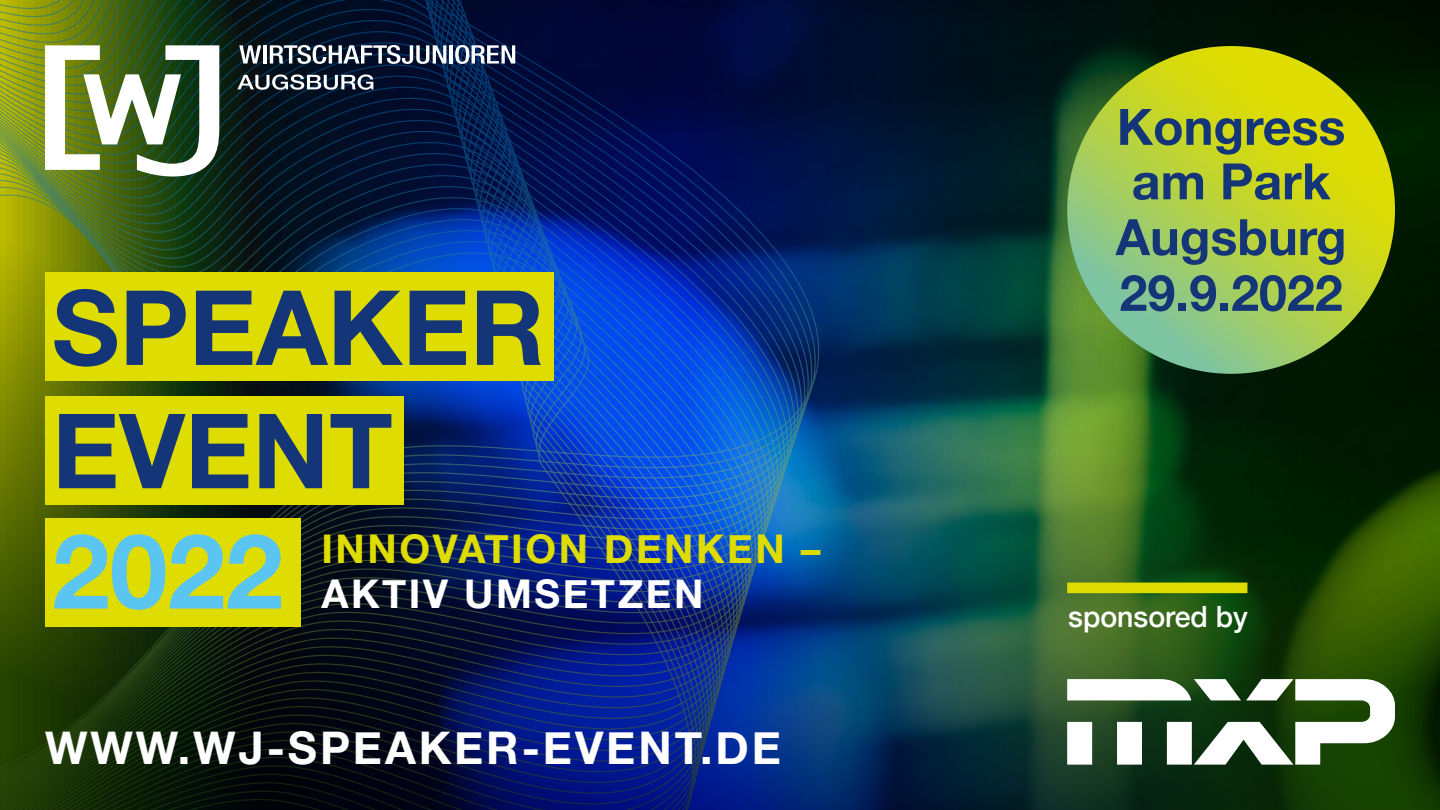
<style>
.page{position:relative;width:1440px;height:810px;background:#fff}
.page>*{position:absolute;margin:0;border:0;box-sizing:border-box;transform-origin:0 0}
.t1{font:700 103.95px "Helvetica Neue";color:#143678}
.t2{font:700 103.95px "Helvetica Neue";color:#5bc5f2}
.t3{font:700 50.18px/55.3px "Helvetica Neue";color:#143678;text-align:center}
.t4{font:700 45px "Helvetica Neue";letter-spacing:.065em;color:#fff}
.t5{font:700 39.53px "Helvetica Neue";letter-spacing:.065em;color:#dedc00}
.t6{font:700 39.53px "Helvetica Neue";letter-spacing:.065em;color:#fff}
.t7{font:500 29.25px "Helvetica Neue";color:#fff}
</style>
<div class="page">
<img style="left:0;top:0;width:1440px;height:810px">
<svg style="left:239px;top:45px;width:22px;height:19px"></svg>
<hr style="left:263px;top:45px;width:3px;height:19px;background:#fff">
<svg style="left:270px;top:45px;width:176px;height:19px"></svg>
<hr style="left:449px;top:45px;width:4px;height:19px;background:#fff">
<svg style="left:455px;top:45px;width:60px;height:19px"></svg>
<svg style="left:45px;top:45px;width:174px;height:132px"></svg>
<svg style="left:237px;top:74px;width:136px;height:16px"></svg>
<svg style="left:1067px;top:46px;width:328px;height:328px"></svg>
<div style="left:1067px;top:583px;width:180px;height:10px;background:#dedc00"></div>
<svg style="left:1067px;top:679px;width:328px;height:86px"></svg>
<div style="left:45px;top:396px;width:359px;height:109px;background:#dedc00"></div>
<div style="left:45px;top:518px;width:256px;height:109px;background:#dedc00"></div>
<div style="left:45px;top:273px;width:509px;height:108px;background:#dedc00"></div>
<h1 class="t1" style="left:52px;top:246px;width:494px">SPEAKER</h1>
<h1 class="t1" style="left:52px;top:370px;width:342px">EVENT</h1>
<h1 class="t2" style="left:52px;top:490px;width:233px">2022</h1>
<p class="t5" style="left:321px;top:518px;width:501px">INNOVATION DENKEN –</p>
<p class="t6" style="left:321px;top:563px;width:383px">AKTIV UMSETZEN</p>
<p class="t4" style="left:45px;top:713px;width:737px">WWW.WJ-SPEAKER-EVENT.DE</p>
<p class="t3" style="left:1116px;top:101px;width:232px">Kongress am Park<br>Augsburg<br>29.9.2022</p>
<p class="t7" style="left:1068px;top:593px;width:181px">sponsored by</p>
</div>
